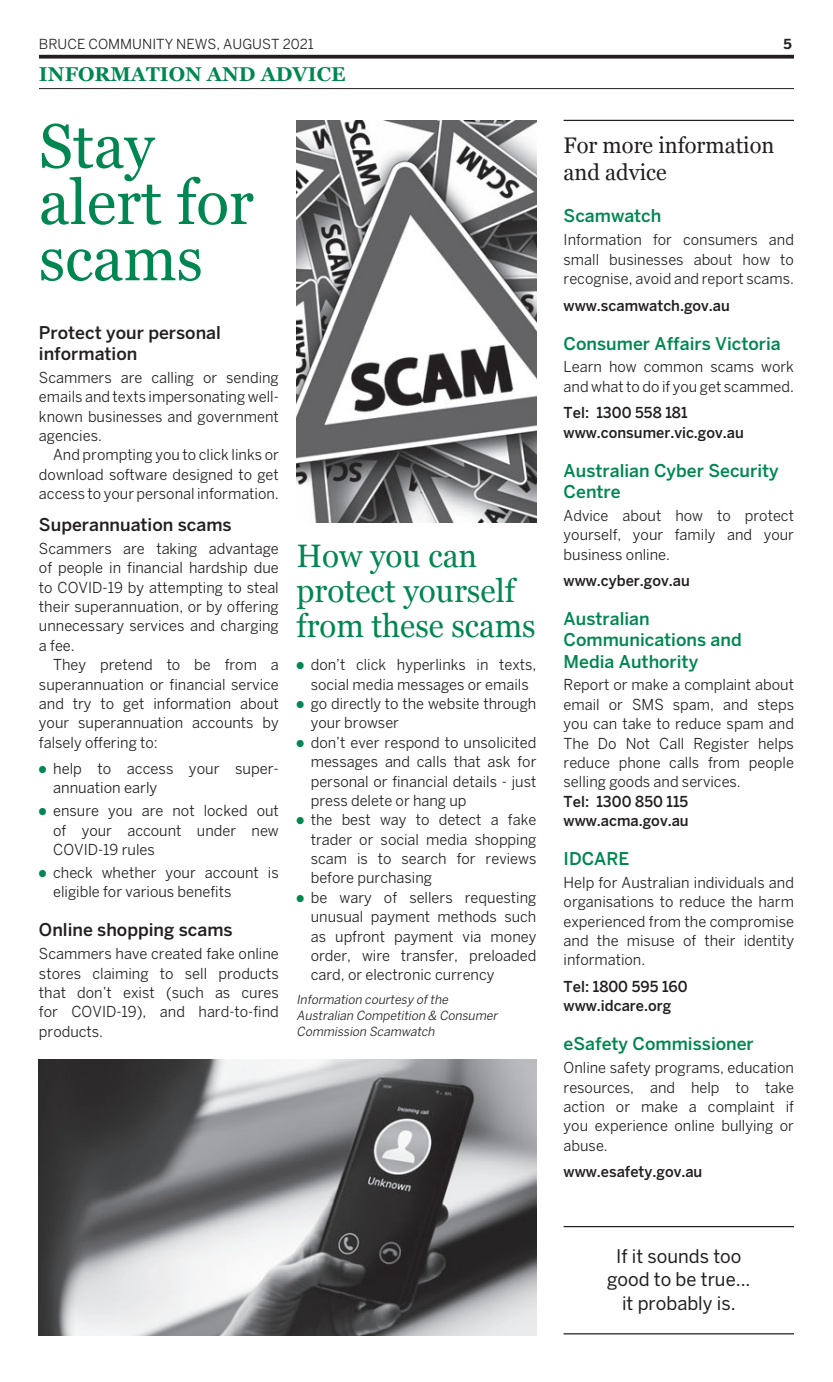
<style>
.page{position:relative;width:833px;height:1382px;background:#fff}
.page>*{position:absolute;margin:0;border:0;box-sizing:border-box;transform-origin:0 0}
.t1{font:62.5px/56.2px "Georgia";color:#008751}
.t2{font:32.5px/35px "Georgia";color:#008751}
.t3{font:22.5px/27px "Georgia";color:#231f20}
.t4{font:700 20px "Georgia";color:#008751}
.t5{font:18.75px/23.8px "Benton Sans";color:#231f20;text-align:center}
.t6{font:500 17.5px/21.2px "Benton Sans";color:#008751}
.t7{font:500 17.5px/21.2px "Benton Sans";color:#231f20}
.t8{font:15px/19.4px "Benton Sans";color:#231f20;text-align:justify}
.t9{font:500 15px/19.4px "Benton Sans";color:#231f20}
.t10{font:13.75px "Benton Sans";color:#231f20}
.t11{font:700 13.75px "Benton Sans";color:#231f20}
.t12{font:italic 12.5px/16.2px "Benton Sans";color:#231f20}
.s1{color:#008751}
</style>
<div class="page">
<svg style="left:39px;top:55px;width:755px;height:4px;background:#3a3637"></svg>
<hr style="left:39px;top:88px;width:755px;height:1px;background:#231f20">
<img style="left:296px;top:120px;width:240px;height:402px">
<hr style="left:563px;top:120px;width:231px;height:1px;background:#231f20">
<img style="left:39px;top:1059px;width:497px;height:277px">
<hr style="left:563px;top:1226px;width:231px;height:1px;background:#231f20">
<hr style="left:563px;top:1333px;width:231px;height:1px;background:#231f20">
<p class="t10" style="left:39px;top:36px;width:276px">BRUCE COMMUNITY NEWS, AUGUST 2021</p>
<p class="t11" style="left:783px;top:36px;width:10px">5</p>
<h3 class="t4" style="left:39px;top:61px;width:308px">INFORMATION AND ADVICE</h3>
<h1 class="t1" style="left:39px;top:115px;width:216px">Stay alert for scams</h1>
<p class="t7" style="left:39px;top:321px;width:183px">Protect your personal information</p>
<p class="t8" style="left:39px;top:367px;width:241px">Scammers are calling or sending emails and texts impersonating well&shy;known businesses and government agencies.</p>
<p class="t8" style="left:39px;top:445px;width:241px;text-indent:14px">And prompting you to click links or download software designed to get access to your personal information.</p>
<p class="t7" style="left:39px;top:514px;width:194px">Superannuation scams</p>
<p class="t8" style="left:39px;top:538px;width:241px">Scammers are taking advantage of people in financial hardship due to COVID-19 by attempting to steal their superannuation, or by offering unnecessary services and charging a fee.</p>
<p class="t8" style="left:39px;top:655px;width:241px;text-indent:14px">They pretend to be from a superannuation or financial service and try to get information about your superannuation accounts by falsely offering to:</p>
<p class="t8" style="left:53px;top:759px;width:227px;text-indent:-14px"><span class="s1">●</span> help to access your super&shy;annuation early</p>
<p class="t8" style="left:53px;top:801px;width:227px;text-indent:-14px"><span class="s1">●</span> ensure you are not locked out of your account under new COVID-19 rules</p>
<p class="t8" style="left:53px;top:863px;width:227px;text-indent:-14px"><span class="s1">●</span> check whether your account is eligible for various benefits</p>
<p class="t7" style="left:39px;top:919px;width:195px">Online shopping scams</p>
<p class="t8" style="left:39px;top:944px;width:241px">Scammers have created fake online stores claiming to sell products that don’t exist (such as cures for COVID-19), and hard-to-find products.</p>
<h2 class="t2" style="left:296px;top:537px;width:241px">How you can protect yourself from these scams</h2>
<p class="t8" style="left:296px;top:655px;width:241px;text-align:center"><span class="s1">●</span> don’t click hyperlinks in texts, social media messages or emails</p>
<p class="t8" style="left:311px;top:694px;width:227px;text-indent:-14px"><span class="s1">●</span> go directly to the website through your browser</p>
<p class="t8" style="left:311px;top:732px;width:227px;text-indent:-14px"><span class="s1">●</span> don’t ever respond to unsolicited messages and calls that ask for personal or financial details - just press delete or hang up</p>
<p class="t8" style="left:311px;top:810px;width:227px;text-indent:-14px"><span class="s1">●</span> the best way to detect a fake trader or social media shopping scam is to search for reviews before purchasing</p>
<p class="t8" style="left:311px;top:887px;width:227px;text-indent:-14px"><span class="s1">●</span> be wary of sellers requesting unusual payment methods such as upfront payment via money order, wire transfer, preloaded card, or electronic currency</p>
<p class="t12" style="left:296px;top:991px;width:205px">Information courtesy ofthe<br>Australian Competition &amp; Consumer<br>Commission Scamwatch</p>
<h3 class="t3" style="left:563px;top:131px;width:212px">For more information and advice</h3>
<p class="t6" style="left:563px;top:205px;width:99px">Scamwatch</p>
<p class="t8" style="left:563px;top:230px;width:232px">Information for consumers and small businesses about how to recognise, avoid and report scams.</p>
<p class="t9" style="left:563px;top:295px;width:168px">www.scamwatch.gov.au</p>
<p class="t6" style="left:563px;top:332px;width:219px">Consumer Affairs Victoria</p>
<p class="t8" style="left:563px;top:357px;width:232px">Learn how common scams work and what to do if you get scammed.</p>
<p class="t9" style="left:563px;top:403px;width:182px">Tel: 1300 558 181 www.consumer.vic.gov.au</p>
<p class="t6" style="left:563px;top:459px;width:217px">Australian Cyber Security<br>Centre</p>
<p class="t8" style="left:563px;top:505px;width:232px">Advice about how to protect yourself, your family and your business online.</p>
<p class="t9" style="left:563px;top:571px;width:128px">www.cyber.gov.au</p>
<p class="t6" style="left:563px;top:608px;width:180px">Australian<br>Communications and<br>Media Authority</p>
<p class="t8" style="left:563px;top:675px;width:232px">Report or make a complaint about email or SMS spam, and steps you can take to reduce spam and The Do Not Call Register helps reduce phone calls from people selling goods and services.</p>
<p class="t9" style="left:563px;top:791px;width:127px">Tel: 1300 850 115 www.acma.gov.au</p>
<p class="t6" style="left:563px;top:848px;width:67px">IDCARE</p>
<p class="t8" style="left:563px;top:873px;width:232px">Help for Australian individuals and organisations to reduce the harm experienced from the compromise and the misuse of their identity information.</p>
<p class="t9" style="left:563px;top:977px;width:126px">Tel: 1800 595 160 www.idcare.org</p>
<p class="t6" style="left:563px;top:1033px;width:192px">eSafety Commissioner</p>
<p class="t8" style="left:563px;top:1058px;width:232px">Online safety programs, education resources, and help to take action or make a complaint if you experience online bullying or abuse.</p>
<p class="t9" style="left:563px;top:1162px;width:140px">www.esafety.gov.au</p>
<p class="t5" style="left:607px;top:1244px;width:145px">If it sounds too good to be true... it probably is.</p>
</div>
